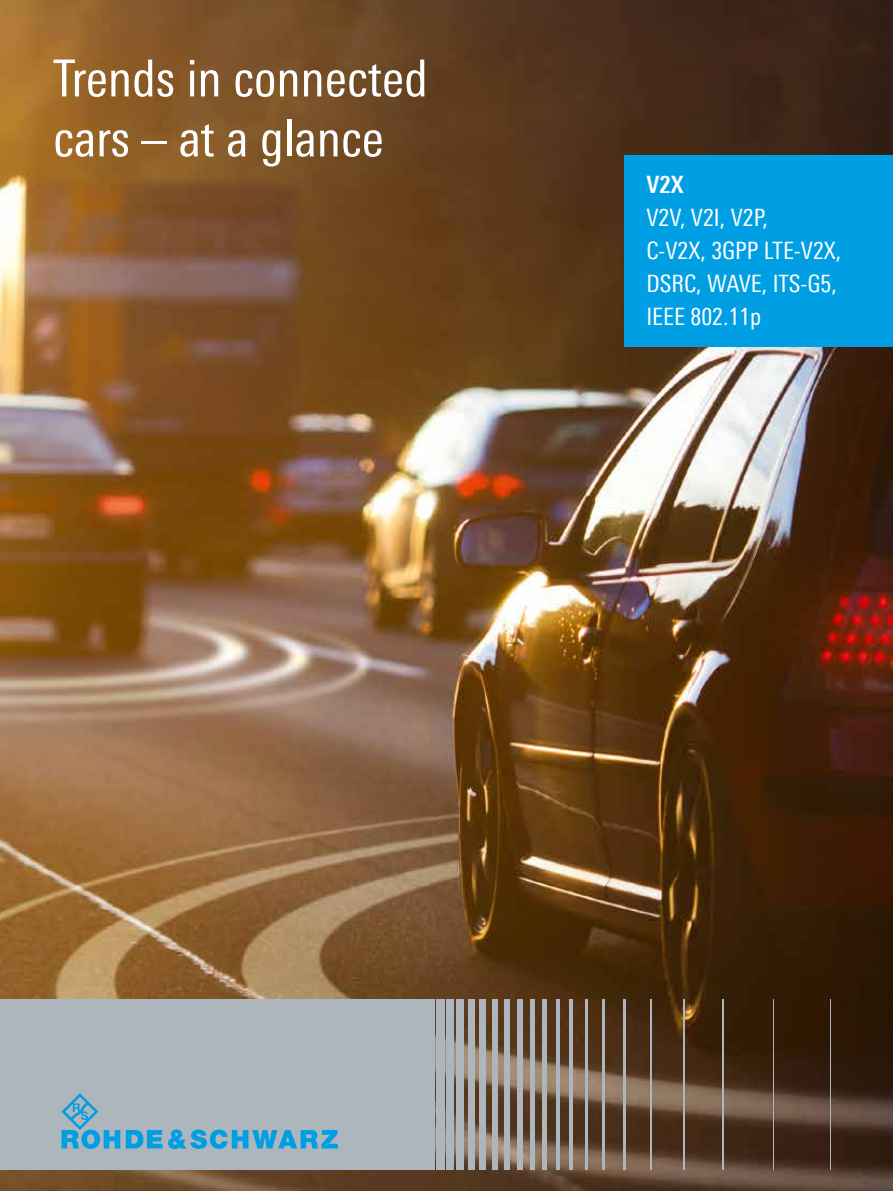
<style>
.page{position:relative;width:893px;height:1191px;background:#fff}
.page>*{position:absolute;margin:0;border:0;box-sizing:border-box;transform-origin:0 0}
.t1{font:51px/60px "Linotype Univers 420 Cn";color:#fff}
.t2{font:24px/33px "Linotype Univers 420 Cn";color:#fff}
.t3{font:700 24px "Linotype Univers 620 Cn";color:#fff}
</style>
<div class="page">
<img style="left:0;top:0;width:893px;height:1191px">
<div style="left:426px;top:999px;width:9px;height:170px;background:#adb6bc"></div>
<div style="left:436px;top:999px;width:8px;height:170px;background:#adb6bc"></div>
<div style="left:446px;top:999px;width:8px;height:170px;background:#adb6bc"></div>
<div style="left:457px;top:999px;width:7px;height:170px;background:#adb6bc"></div>
<div style="left:468px;top:999px;width:7px;height:170px;background:#adb6bc"></div>
<div style="left:480px;top:999px;width:6px;height:170px;background:#adb6bc"></div>
<div style="left:492px;top:999px;width:6px;height:170px;background:#adb6bc"></div>
<div style="left:504px;top:999px;width:6px;height:170px;background:#adb6bc"></div>
<div style="left:517px;top:999px;width:5px;height:170px;background:#adb6bc"></div>
<hr style="left:530px;top:999px;width:4px;height:170px;background:#adb6bc">
<hr style="left:543px;top:999px;width:4px;height:170px;background:#adb6bc">
<hr style="left:556px;top:999px;width:4px;height:170px;background:#adb6bc">
<hr style="left:569px;top:999px;width:4px;height:170px;background:#adb6bc">
<hr style="left:585px;top:999px;width:3px;height:170px;background:#adb6bc">
<hr style="left:603px;top:999px;width:2px;height:170px;background:#adb6bc">
<hr style="left:623px;top:999px;width:2px;height:170px;background:#adb6bc">
<hr style="left:651px;top:999px;width:1px;height:170px;background:#adb6bc">
<hr style="left:683px;top:999px;width:2px;height:170px;background:#adb6bc">
<hr style="left:723px;top:999px;width:1px;height:170px;background:#adb6bc">
<hr style="left:773px;top:999px;width:1px;height:170px;background:#adb6bc">
<hr style="left:830px;top:999px;width:1px;height:170px;background:#adb6bc">
<div style="left:0;top:999px;width:425px;height:170px;background:#adb6bc"></div>
<svg style="left:126px;top:1130px;width:36px;height:18px"></svg>
<svg style="left:62px;top:1093px;width:58px;height:56px"></svg>
<svg style="left:168px;top:1129px;width:170px;height:20px"></svg>
<div style="left:624px;top:155px;width:269px;height:192px;background:#009fe3"></div>
<h1 class="t1" style="left:53px;top:48px;width:376px">Trends in connected cars – at a glance</h1>
<p class="t3" style="left:646px;top:170px;width:39px">V2X</p>
<p class="t2" style="left:646px;top:200px;width:196px">V2V, V2I, V2P,<br>C-V2X, 3GPP LTE-V2X,<br>DSRC, WAVE, ITS-G5,<br>IEEE 802.11p</p>
</div>
